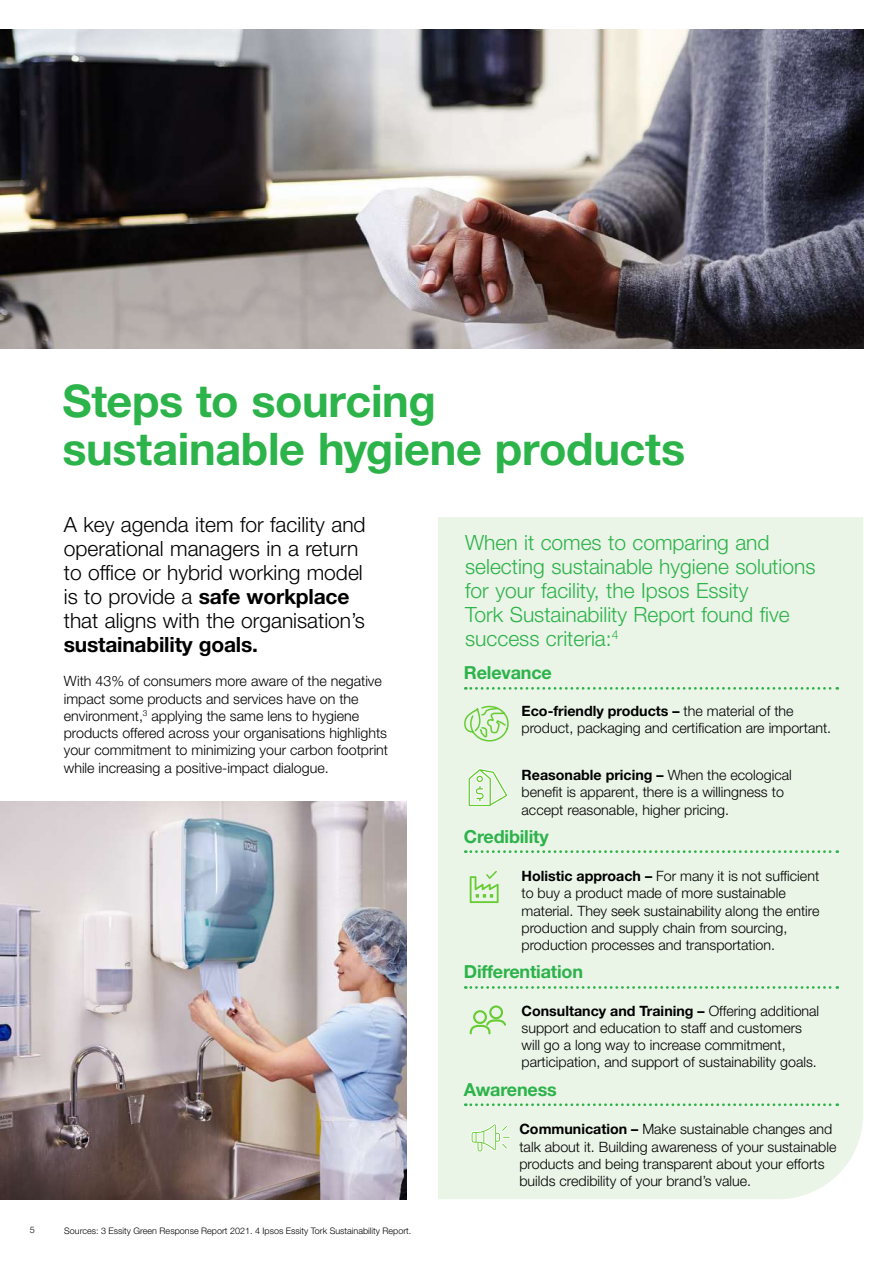
<style>
.page{position:relative;width:893px;height:1263px;background:#fff}
.page>*{position:absolute;margin:0;border:0;box-sizing:border-box;transform-origin:0 0}
.t1{font:700 45px/48px "Helvetica Neue LT Std";letter-spacing:-.01em;color:#2cb34a}
.t2{font:300 21px/24px "Helvetica Neue LT Std";color:#2cb34a}
.t3{font:300 21px/24px "Helvetica Neue LT Std";color:#000}
.t4{font:700 21px "Helvetica Neue LT Std";letter-spacing:-.01em;color:#000}
.t5{font:700 18px "Helvetica Neue LT Std";letter-spacing:-.01em;color:#2cb34a}
.t6{font:300 14.25px/17.2px "Helvetica Neue LT Std";color:#000}
.t7{font:300 9px "Helvetica Neue LT Std";color:#000}
.s1{font-weight:700}
</style>
<div class="page">
<div style="left:438px;top:517px;width:425px;height:682px;background:#eaf4e7"></div>
<img style="left:0;top:30px;width:863px;height:319px">
<svg style="left:465px;top:687px;width:373px;height:3px"></svg>
<svg style="left:465px;top:850px;width:373px;height:3px"></svg>
<svg style="left:465px;top:986px;width:373px;height:3px"></svg>
<svg style="left:465px;top:1103px;width:373px;height:3px"></svg>
<svg style="left:463px;top:705px;width:46px;height:37px;background:#cbeabd"></svg>
<svg style="left:470px;top:871px;width:29px;height:32px"></svg>
<div style="left:473px;top:1010px;width:14px;height:14px;border:2px solid #6c3;border-radius:50%"></div>
<div style="left:489px;top:1005px;width:14px;height:14px;border:2px solid #6c3;border-radius:50%"></div>
<svg style="left:469px;top:1018px;width:39px;height:17px"></svg>
<svg style="left:471px;top:1123px;width:40px;height:29px"></svg>
<svg style="left:468px;top:768px;width:40px;height:39px"></svg>
<img style="left:0;top:801px;width:406px;height:398px">
<h1 class="t1" style="left:62px;top:376px;width:624px">Steps to sourcing sustainable hygiene products</h1>
<h2 class="t3" style="left:64px;top:512px;width:303px">A key agenda item for facility and operational managers in a return to office or hybrid working model is to provide a <span class="s1">safe workplace </span>that aligns with the organisation’s</h2>
<h2 class="t4" style="left:64px;top:632px;width:196px">sustainability goals.</h2>
<p class="t6" style="left:64px;top:672px;width:326px">With 43% of consumers more aware of the negative impact some products and services have on the environment,<sup>3</sup> applying the same lens to hygiene products offered across your organisations highlights your commitment to minimizing your carbon footprint while increasing a positive-impact dialogue.</p>
<p class="t7" style="left:30px;top:1224px;width:7px">5</p>
<p class="t7" style="left:64px;top:1225px;width:349px">Sources: 3 Essity Green Response Report 2021. 4 Ipsos Essity Tork Sustainability Report.</p>
<h2 class="t2" style="left:465px;top:530px;width:352px">When it comes to comparing and selecting sustainable hygiene solutions for your facility, the Ipsos Essity<br>Tork Sustainability Report found five success criteria:<sup>4</sup></h2>
<p class="t5" style="left:464px;top:662px;width:89px">Relevance</p>
<p class="t6" style="left:522px;top:702px;width:311px"><span class="s1">Eco-friendly products –</span> the material of the product, packaging and certification are important.</p>
<p class="t6" style="left:522px;top:766px;width:272px"><span class="s1">Reasonable pricing –</span> When the ecological benefit is apparent, there is a willingness to accept reasonable, higher pricing.</p>
<p class="t5" style="left:464px;top:825px;width:86px">Credibility</p>
<p class="t6" style="left:522px;top:867px;width:299px"><span class="s1">Holistic approach –</span> For many it is not sufficient to buy a product made of more sustainable material. They seek sustainability along the entire production and supply chain from sourcing, production processes and transportation.</p>
<p class="t5" style="left:464px;top:961px;width:121px">Differentiation</p>
<p class="t6" style="left:522px;top:1002px;width:299px"><span class="s1">Consultancy and Training –</span> Offering additional support and education to staff and customers will go a long way to increase commitment, participation, and support of sustainability goals.</p>
<p class="t5" style="left:464px;top:1078px;width:94px">Awareness</p>
<p class="t6" style="left:519px;top:1120px;width:318px"><span class="s1">Communication –</span> Make sustainable changes and talk about it. Building awareness of your sustainable products and being transparent about your efforts builds credibility of your brand’s value.</p>
</div>
